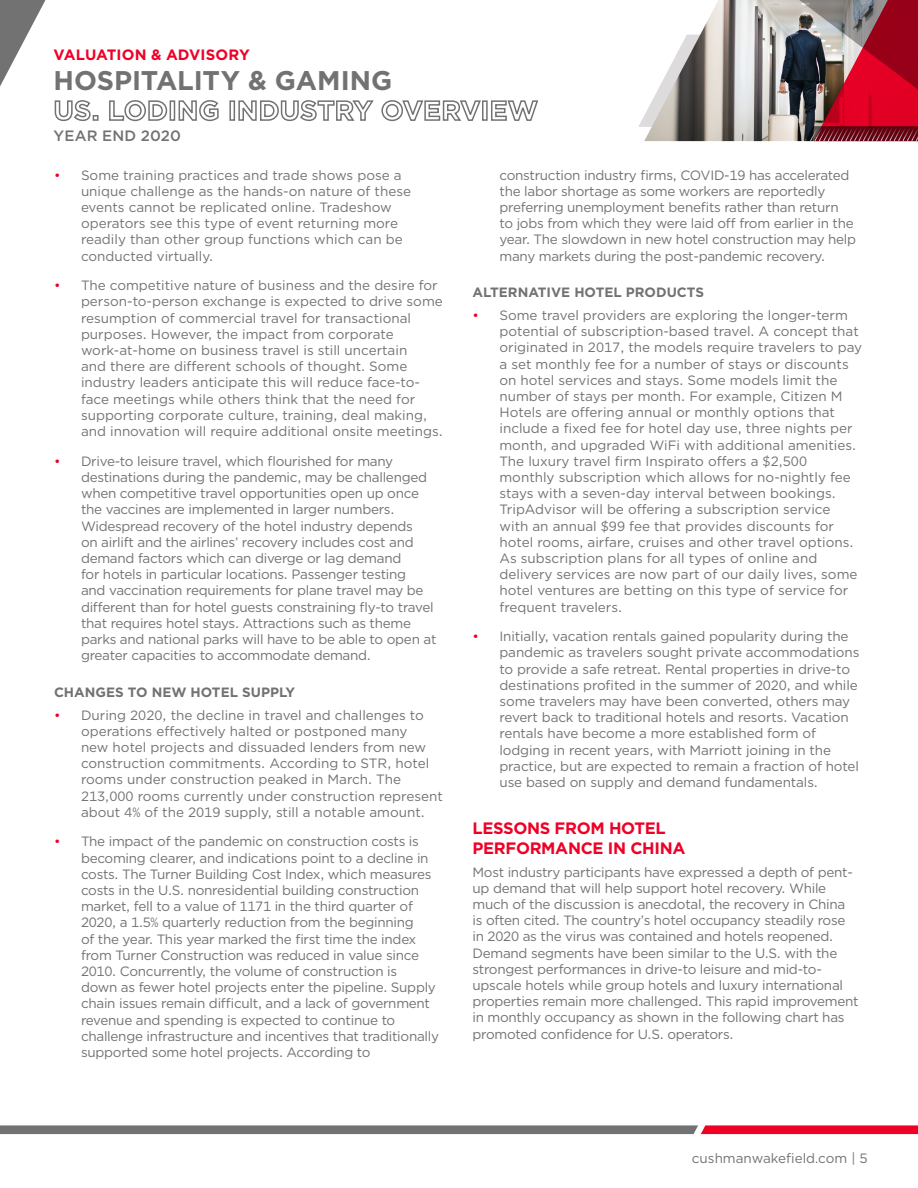
<style>
.page{position:relative;width:918px;height:1188px;background:#fff}
.page>*{position:absolute;margin:0;border:0;box-sizing:border-box;transform-origin:0 0}
.t1{font:700 27px/30px "Gotham";color:#717271}
.t2{font:700 16.5px/19.8px "Gotham";letter-spacing:-.02em;color:#ef0027}
.t3{font:700 15px "Gotham";letter-spacing:.005em;color:#ef0027}
.t4{font:500 15px "Gotham";letter-spacing:.01em;color:#717271}
.t5{font:13.5px/16.2px "Gotham";letter-spacing:-.02em;color:#717271}
.t6{font:13.5px/16.2px "Gotham";color:#717271}
.Red_Bullets{font:700 13.5px "Gotham";color:#717271}
.s1{color:#ef0027}
</style>
<div class="page">
<svg style="left:0;top:1125px;width:918px;height:9px;background:#946068"></svg>
<svg style="left:638px;top:0;width:280px;height:141px;background:#ac7f85"></svg>
<svg style="left:0;top:0;width:46px;height:86px"></svg>
<p class="t3" style="left:53px;top:45px;width:198px">VALUATION &amp; ADVISORY</p>
<h1 class="t1" style="left:53px;top:65px;width:486px">HOSPITALITY &amp; GAMING<br>US. LODING INDUSTRY OVERVIEW</h1>
<p class="t4" style="left:53px;top:126px;width:129px">YEAR END 2020</p>
<p class="t6" style="left:81px;top:166px;width:332px;text-indent:-27px"><span class="s1">•</span> Some training practices and trade shows pose a unique challenge as the hands-on nature of these events cannot be replicated online. Tradeshow operators see this type of event returning more readily than other group functions which can be conducted virtually.</p>
<p class="t6" style="left:81px;top:277px;width:363px;text-indent:-27px"><span class="s1">•</span> The competitive nature of business and the desire for person-to-person exchange is expected to drive some resumption of commercial travel for transactional purposes. However, the impact from corporate work-at-home on business travel is still uncertain<br>and there are different schools of thought. Some industry leaders anticipate this will reduce face-to&shy;face meetings while others think that the need for supporting corporate culture, training, deal making, and innovation will require additional onsite meetings.</p>
<p class="t5" style="left:81px;top:453px;width:357px;text-indent:-27px"><span class="s1">•</span> Drive-to leisure travel, which flourished for many destinations during the pandemic, may be challenged when competitive travel opportunities open up once the vaccines are implemented in larger numbers.<br>Widespread recovery of the hotel industry depends<br>on airlift and the airlines’ recovery includes cost and demand factors which can diverge or lag demand<br>for hotels in particular locations. Passenger testing<br>and vaccination requirements for plane travel may be different than for hotel guests constraining fly-to travel that requires hotel stays. Attractions such as theme parks and national parks will have to be able to open at greater capacities to accommodate demand.</p>
<p class="Red_Bullets" style="left:54px;top:683px;width:243px">CHANGES TO NEW HOTEL SUPPLY</p>
<p class="t6" style="left:81px;top:706px;width:363px;text-indent:-27px"><span class="s1">•</span> During 2020, the decline in travel and challenges to operations effectively halted or postponed many<br>new hotel projects and dissuaded lenders from new construction commitments. According to STR, hotel rooms under construction peaked in March. The 213,000 rooms currently under construction represent about 4% of the 2019 supply, still a notable amount.</p>
<p class="t5" style="left:81px;top:833px;width:360px;text-indent:-27px"><span class="s1">•</span> The impact of the pandemic on construction costs is becoming clearer, and indications point to a decline in costs. The Turner Building Cost Index, which measures costs in the U.S. nonresidential building construction market, fell to a value of 1171 in the third quarter of 2020, a 1.5% quarterly reduction from the beginning<br>of the year. This year marked the first time the index from Turner Construction was reduced in value since 2010. Concurrently, the volume of construction is<br>down as fewer hotel projects enter the pipeline. Supply chain issues remain difficult, and a lack of government revenue and spending is expected to continue to challenge infrastructure and incentives that traditionally supported some hotel projects. According to</p>
<p class="t5" style="left:500px;top:166px;width:358px">construction industry firms, COVID-19 has accelerated the labor shortage as some workers are reportedly preferring unemployment benefits rather than return<br>to jobs from which they were laid off from earlier in the year. The slowdown in new hotel construction may help many markets during the post-pandemic recovery.</p>
<p class="Red_Bullets" style="left:472px;top:283px;width:233px">ALTERNATIVE HOTEL PRODUCTS</p>
<p class="t6" style="left:500px;top:307px;width:364px;text-indent:-27px"><span class="s1">•</span> Some travel providers are exploring the longer-term potential of subscription-based travel. A concept that originated in 2017, the models require travelers to pay a set monthly fee for a number of stays or discounts on hotel services and stays. Some models limit the number of stays per month. For example, Citizen M Hotels are offering annual or monthly options that include a fixed fee for hotel day use, three nights per month, and upgraded WiFi with additional amenities.<br>The luxury travel firm Inspirato offers a $2,500 monthly subscription which allows for no-nightly fee stays with a seven-day interval between bookings.<br>TripAdvisor will be offering a subscription service with an annual $99 fee that provides discounts for hotel rooms, airfare, cruises and other travel options.<br>As subscription plans for all types of online and delivery services are now part of our daily lives, some hotel ventures are betting on this type of service for frequent travelers.</p>
<p class="t5" style="left:500px;top:628px;width:361px;text-indent:-27px"><span class="s1">•</span> Initially, vacation rentals gained popularity during the pandemic as travelers sought private accommodations to provide a safe retreat. Rental properties in drive-to destinations profited in the summer of 2020, and while some travelers may have been converted, others may revert back to traditional hotels and resorts. Vacation rentals have become a more established form of lodging in recent years, with Marriott joining in the practice, but are expected to remain a fraction of hotel use based on supply and demand fundamentals.</p>
<p class="t2" style="left:472px;top:818px;width:214px">LESSONS FROM HOTEL<br>PERFORMANCE IN CHINA</p>
<p class="t5" style="left:472px;top:863px;width:388px">Most industry participants have expressed a depth of pent&shy;up demand that will help support hotel recovery. While much of the discussion is anecdotal, the recovery in China is often cited. The country’s hotel occupancy steadily rose in 2020 as the virus was contained and hotels reopened.<br>Demand segments have been similar to the U.S. with the strongest performances in drive-to leisure and mid-to&shy;upscale hotels while group hotels and luxury international properties remain more challenged. This rapid improvement in monthly occupancy as shown in the following chart has promoted confidence for U.S. operators.</p>
<p class="t6" style="left:692px;top:1150px;width:177px">cushmanwakefield.com | 5</p>
</div>
